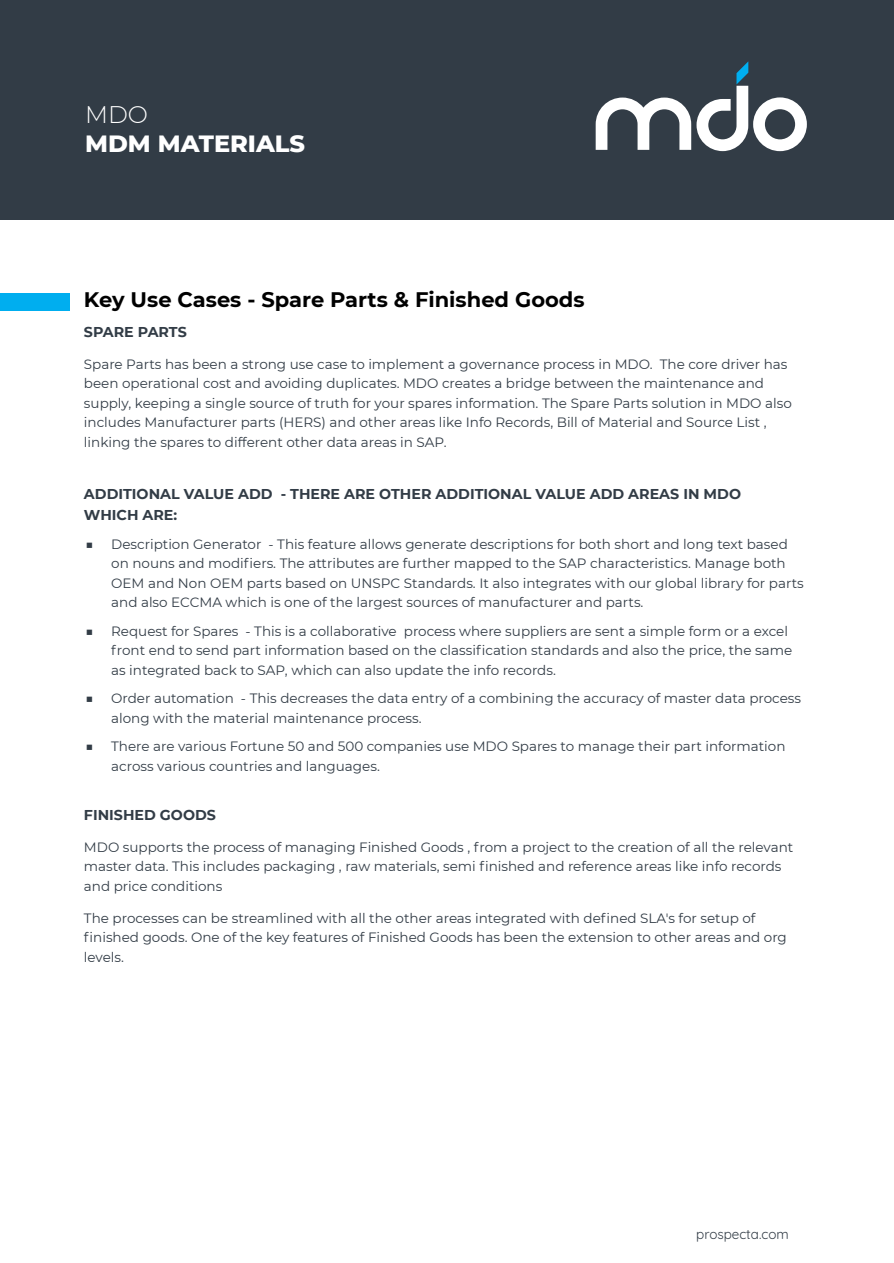
<style>
.page{position:relative;width:894px;height:1263px;background:#fff}
.page>*{position:absolute;margin:0;border:0;box-sizing:border-box;transform-origin:0 0}
.t1{font:800 24px "Montserrat";color:#fff}
.t2{font:300 24px "Montserrat";color:#fff}
.t3{font:700 21px "Montserrat";color:#000}
.t4{font:700 14.25px/21px "Montserrat";color:#323c46}
.t5{font:13.5px/19.5px "Montserrat";color:#323c46}
.t6{font:13.5px "Quicksand";color:#323c46}
</style>
<div class="page">
<div style="left:0;top:0;width:893px;height:220px;background:#323c46"></div>
<svg style="left:595px;top:61px;width:211px;height:90px"></svg>
<div style="left:0;top:294px;width:70px;height:17px;background:#00aeef"></div>
<h1 class="t2" style="left:85px;top:100px;width:64px">MDO</h1>
<h1 class="t1" style="left:85px;top:129px;width:221px">MDM MATERIALS</h1>
<h2 class="t3" style="left:84px;top:287px;width:502px">Key Use Cases - Spare Parts &amp; Finished Goods</h2>
<p class="t4" style="left:84px;top:322px;width:104px">SPARE PARTS</p>
<p class="t5" style="left:84px;top:354px;width:709px">Spare Parts has been a strong use case to implement a governance process in MDO. The core driver has been operational cost and avoiding duplicates. MDO creates a bridge between the maintenance and supply, keeping a single source of truth for your spares information. The Spare Parts solution in MDO also includes Manufacturer parts (HERS) and other areas like Info Records, Bill of Material and Source List , linking the spares to different other data areas in SAP.</p>
<p class="t4" style="left:84px;top:484px;width:658px">ADDITIONAL VALUE ADD - THERE ARE OTHER ADDITIONAL VALUE ADD AREAS IN MDO<br>WHICH ARE:</p>
<p class="t5" style="left:111px;top:534px;width:693px;text-indent:-26px">■ Description Generator - This feature allows generate descriptions for both short and long text based on nouns and modifiers. The attributes are further mapped to the SAP characteristics. Manage both OEM and Non OEM parts based on UNSPC Standards. It also integrates with our global library for parts and also ECCMA which is one of the largest sources of manufacturer and parts.</p>
<p class="t5" style="left:111px;top:621px;width:682px;text-indent:-26px">■ Request for Spares - This is a collaborative process where suppliers are sent a simple form or a excel front end to send part information based on the classification standards and also the price, the same as integrated back to SAP, which can also update the info records.</p>
<p class="t5" style="left:111px;top:689px;width:691px;text-indent:-26px">■ Order automation - This decreases the data entry of a combining the accuracy of master data process along with the material maintenance process.</p>
<p class="t5" style="left:111px;top:737px;width:675px;text-indent:-26px">■ There are various Fortune 50 and 500 companies use MDO Spares to manage their part information across various countries and languages.</p>
<p class="t4" style="left:84px;top:805px;width:133px">FINISHED GOODS</p>
<p class="t5" style="left:84px;top:837px;width:710px">MDO supports the process of managing Finished Goods , from a project to the creation of all the relevant master data. This includes packaging , raw materials, semi finished and reference areas like info records and price conditions</p>
<p class="t5" style="left:84px;top:908px;width:704px">The processes can be streamlined with all the other areas integrated with defined SLA's for setup of finished goods. One of the key features of Finished Goods has been the extension to other areas and org levels.</p>
<p class="t6" style="left:696px;top:1225px;width:94px">prospecta.com</p>
</div>
